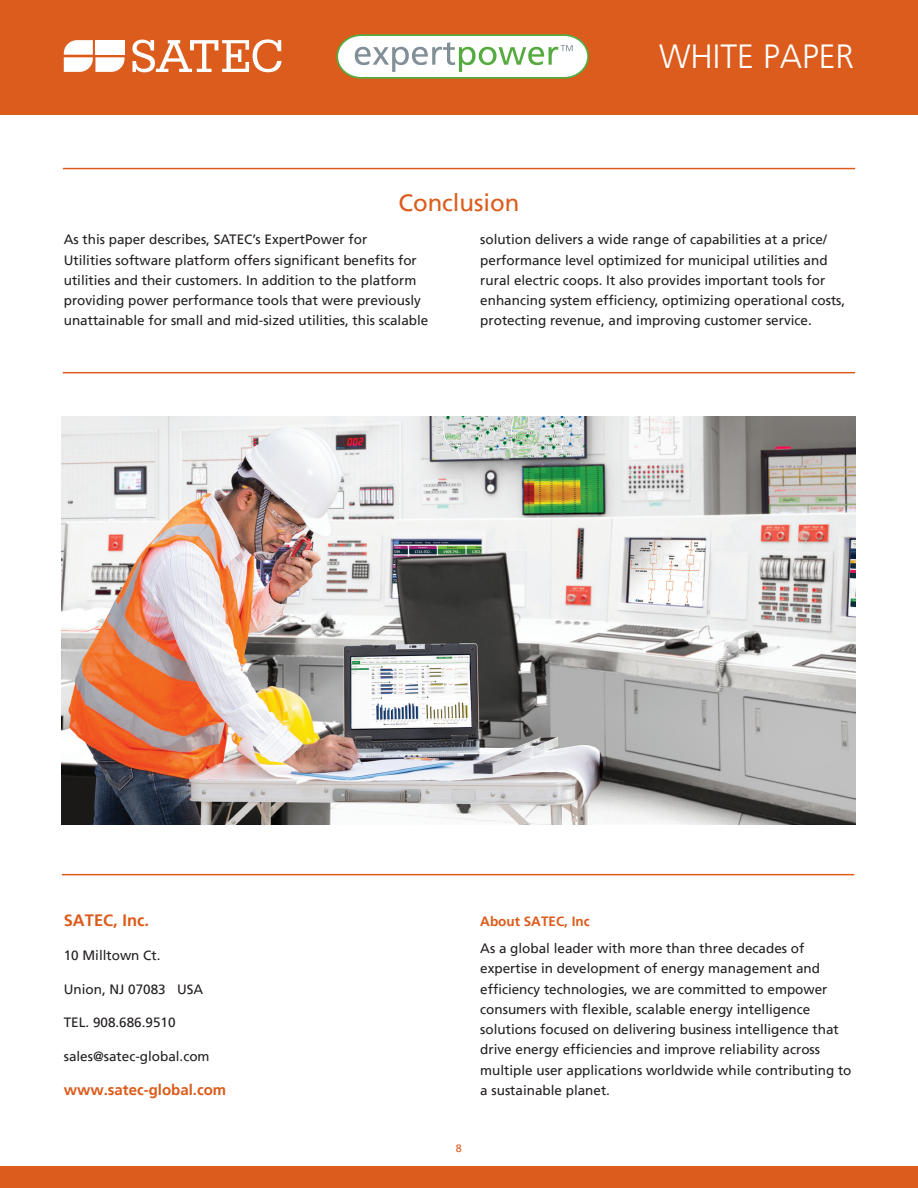
<style>
.page{position:relative;width:918px;height:1188px;background:#fff}
.page>*{position:absolute;margin:0;border:0;box-sizing:border-box;transform-origin:0 0}
.t1{font:300 33.45px "Frutiger LT";color:#fff}
.Section_Title{font:24px "Frutiger LT";color:#db5c1c}
.Body-Subtitle{font:700 16.5px "Frutiger LT";color:#db5c1c}
.Body{font:700 15px "Frutiger LT";color:#db5c1c}
.Body-2{font:13.5px/20.2px "Frutiger LT";color:#231f20}
.Body-Subtitle-2{font:700 13.5px "Frutiger LT";color:#db5c1c}
.t2{font:10.8px "Frutiger LT";color:#db5c1c}
</style>
<div class="page">
<div style="left:0;top:1167px;width:918px;height:21px;background:#db5c1c"></div>
<div style="left:0;top:0;width:918px;height:115px;background:#db5c1c"></div>
<svg style="left:336px;top:34px;width:253px;height:45px;background:#dae1ce"></svg>
<svg style="left:132px;top:39px;width:150px;height:33px"></svg>
<svg style="left:64px;top:40px;width:61px;height:32px;background:#f8e1d6"></svg>
<hr style="left:62px;top:874px;width:792px;height:1px;background:#db5c1c">
<hr style="left:63px;top:168px;width:792px;height:1px;background:#db5c1c">
<hr style="left:63px;top:372px;width:792px;height:1px;background:#db5c1c">
<img style="left:62px;top:417px;width:793px;height:407px">
<h1 class="t1" style="left:659px;top:38px;width:197px">WHITE PAPER</h1>
<p class="Section_Title" style="left:398px;top:188px;width:123px">Conclusion</p>
<p class="Body-2" style="left:64px;top:230px;width:366px">As this paper describes, SATEC s’ ExpertPower for<br>Utilities software platform offers significant benefits for utilities and their customers In. addition to the platform providing power performance tools that were previously unattainable for small and mid-sized utilities, this scalable</p>
<p class="Body-2" style="left:480px;top:230px;width:367px">solution delivers a wide range of capabilities at a price/ performance level optimized for municipal utilities and rural electric coops It. also provides important tools for enhancing system efficiency, optimizing operational costs, protecting revenue, and improving customer service.</p>
<p class="Body-Subtitle" style="left:64px;top:911px;width:87px">SATEC, Inc.</p>
<p class="Body-2" style="left:64px;top:945px;width:98px">10 Milltown Ct.</p>
<p class="Body-2" style="left:64px;top:979px;width:104px">Union, NJ 07083</p>
<p class="Body-2" style="left:64px;top:1013px;width:113px">TEL. 908.686.9510</p>
<p class="Body-2" style="left:64px;top:1046px;width:147px">sales@satec-global.com</p>
<p class="Body" style="left:64px;top:1081px;width:164px">www.satec-global.com</p>
<p class="Body-2" style="left:177px;top:979px;width:28px">USA</p>
<p class="t2" style="left:456px;top:1141px;width:8px">8</p>
<p class="Body-Subtitle-2" style="left:480px;top:913px;width:111px">About SATEC, Inc</p>
<p class="Body-2" style="left:480px;top:938px;width:373px">As a global leader with more than three decades of expertise in development of energy management and efficiency technologies, we are committed to empower consumers with flexible, scalable energy intelligence solutions focused on delivering business intelligence that drive energy efficiencies and improve reliability across multiple user applications worldwide while contributing to a sustainable planet.</p>
</div>
